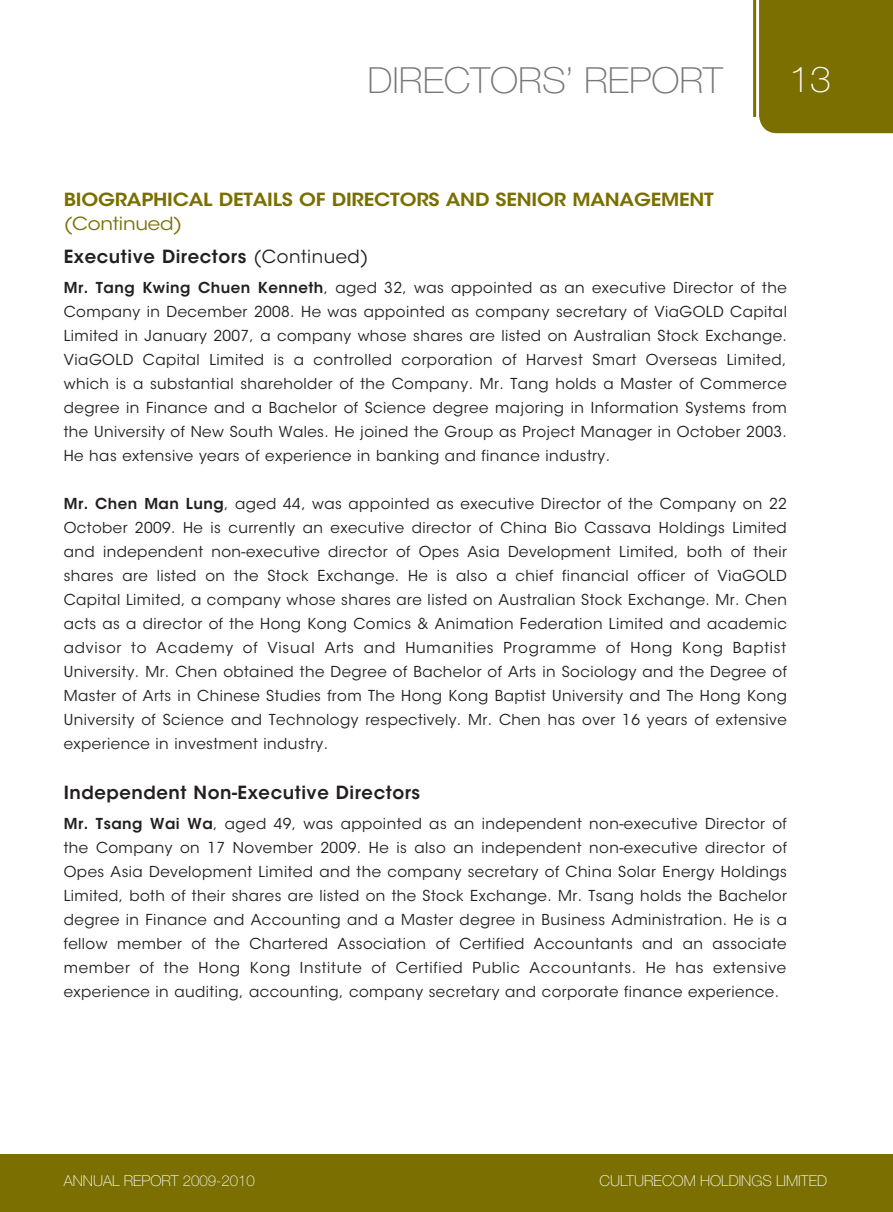
<style>
.page{position:relative;width:893px;height:1212px;background:#fff}
.page>*{position:absolute;margin:0;border:0;box-sizing:border-box;transform-origin:0 0}
.t1{font:100 36px "Helvetica Neue LT Std";color:#76787b;scale:1.05 1}
.t2{font:100 36px "Helvetica Neue LT Std";color:#fff;scale:1.05 1}
.t3{font:600 18px/32.5px "ITC Avant Garde Std";letter-spacing:.03em;color:#231f20}
.t4{font:600 18px "ITC Avant Garde Std";letter-spacing:-.01em;color:#7a6f00;scale:1.1 1}
.t5{font:15px/24px "ITC Avant Garde Std";letter-spacing:.03em;color:#231f20;text-align:justify}
.t6{font:100 15px "Helvetica Neue LT Std";color:#fff}
.s1{font-weight:400;color:#7a6f00}
.s2{font-weight:400}
.s3{font-weight:600}
</style>
<div class="page">
<div style="left:759px;top:0;width:134px;height:133px;background:#7a6f00"></div>
<div style="left:0;top:1154px;width:893px;height:58px;background:#7a6f00"></div>
<hr style="left:753px;top:0;width:3px;height:117px;background:#7a6f00">
<h1 class="t1" style="left:367px;top:59px;width:340px">DIRECTORS’ REPORT</h1>
<h1 class="t2" style="left:789px;top:59px;width:42px">13</h1>
<p class="t4" style="left:64px;top:188px;width:592px">BIOGRAPHICAL DETAILS OF DIRECTORS AND SENIOR MANAGEMENT</p>
<p class="t3" style="left:64px;top:207px;width:306px"><span class="s1">(Continued)<br></span>Executive Directors <span class="s2">(Continued)</span></p>
<p class="t5" style="left:64px;top:276px;width:725px"><span class="s3">Mr. Tang Kwing Chuen Kenneth</span>, aged 32, was appointed as an executive Director of the Company in December 2008. He was appointed as company secretary of ViaGOLD Capital Limited in January 2007, a company whose shares are listed on Australian Stock Exchange.<br>ViaGOLD Capital Limited is a controlled corporation of Harvest Smart Overseas Limited, which is a substantial shareholder of the Company. Mr. Tang holds a Master of Commerce degree in Finance and a Bachelor of Science degree majoring in Information Systems from the University of New South Wales. He joined the Group as Project Manager in October 2003.<br>He has extensive years of experience in banking and finance industry.</p>
<p class="t5" style="left:64px;top:492px;width:725px"><span class="s3">Mr. Chen Man Lung</span>, aged 44, was appointed as executive Director of the Company on 22<br>October 2009. He is currently an executive director of China Bio Cassava Holdings Limited and independent non-executive director of Opes Asia Development Limited, both of their shares are listed on the Stock Exchange. He is also a chief financial officer of ViaGOLD Capital Limited, a company whose shares are listed on Australian Stock Exchange. Mr. Chen acts as a director of the Hong Kong Comics &amp; Animation Federation Limited and academic advisor to Academy of Visual Arts and Humanities Programme of Hong Kong Baptist University. Mr. Chen obtained the Degree of Bachelor of Arts in Sociology and the Degree of Master of Arts in Chinese Studies from The Hong Kong Baptist University and The Hong Kong University of Science and Technology respectively. Mr. Chen has over 16 years of extensive experience in investment industry.</p>
<p class="t3" style="left:64px;top:776px;width:358px">Independent Non-Executive Directors</p>
<p class="t5" style="left:64px;top:812px;width:725px"><span class="s3">Mr. Tsang Wai Wa</span>, aged 49, was appointed as an independent non-executive Director of the Company on 17 November 2009. He is also an independent non-executive director of Opes Asia Development Limited and the company secretary of China Solar Energy Holdings Limited, both of their shares are listed on the Stock Exchange. Mr. Tsang holds the Bachelor degree in Finance and Accounting and a Master degree in Business Administration. He is a fellow member of the Chartered Association of Certified Accountants and an associate member of the Hong Kong Institute of Certified Public Accountants. He has extensive experience in auditing, accounting, company secretary and corporate finance experience.</p>
<p class="t6" style="left:64px;top:1172px;width:193px">ANNUAL REPORT 2009-2010</p>
<p class="t6" style="left:599px;top:1172px;width:229px">CULTURECOM HOLDINGS LIMITED</p>
</div>
